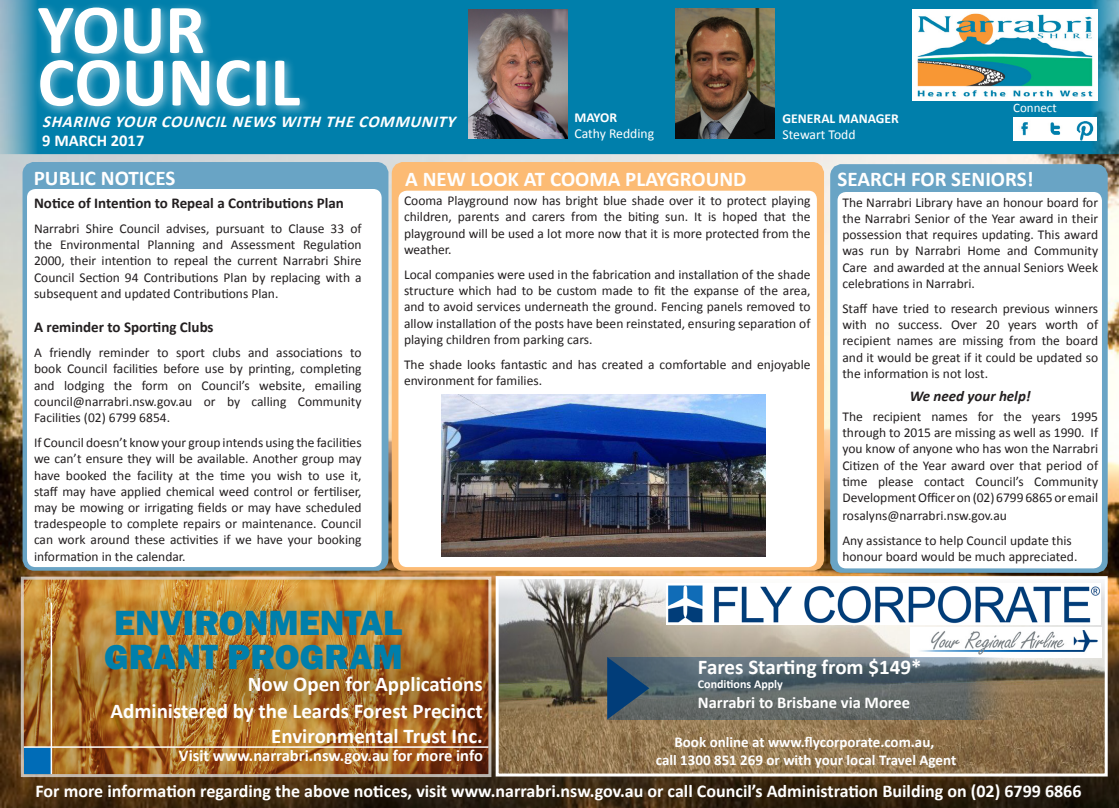
<style>
.page{position:relative;width:1119px;height:808px;background:#fff}
.page>*{position:absolute;margin:0;border:0;box-sizing:border-box;transform-origin:0 0}
.t1{font:700 70.5px "Calibri";letter-spacing:-.005em;color:#fff}
.t2{font:800 36px "Franklin Gothic";color:#007fab}
.t3{font:700 21px/25.2px "Calibri";color:#fff;text-align:right}
.t4{font:700 18px "Calibri";color:#fff}
.t5{font:700 16.5px "Calibri";color:#fff}
.t6{font:italic 700 16.5px "Calibri";color:#fff}
.t7{font:700 15px "Calibri";color:#fff}
.t8{font:700 15px "Calibri";color:#231f20}
.t9{font:italic 700 15px "Calibri";color:#231f20}
.t10{font:13.65px "Calibri";color:#fff}
.t11{font:700 13.65px "Calibri";color:#fff}
.t12{font:13.5px/16.2px "Calibri";color:#231f20;text-align:justify}
.t13{font:12.9px "Calibri";color:#fff}
.t14{font:700 12px "Calibri";color:#fff}
</style>
<div class="page">
<img style="left:0;top:154px;width:1118px;height:654px">
<svg style="left:0;top:0;width:1118px;height:154px;background:#0981ab"></svg>
<img style="left:1012px;top:117px;width:84px;height:24px">
<div style="left:33px;top:1px;width:278px;height:117px;background:#fff;opacity:.5"></div>
<img style="left:912px;top:9px;width:185px;height:92px">
<img style="left:499px;top:580px;width:604px;height:192px">
<div style="left:495px;top:576px;width:612px;height:200px;border:3px solid #fff"></div>
<img style="left:666px;top:584px;width:434px;height:40px">
<img style="left:910px;top:628px;width:190px;height:30px">
<svg style="left:606px;top:657px;width:414px;height:63px;background:#61696b"></svg>
<svg style="left:607px;top:657px;width:42px;height:62px;background:#2a4e70"></svg>
<img style="left:468px;top:9px;width:99px;height:129px">
<img style="left:675px;top:9px;width:99px;height:129px">
<img style="left:25px;top:581px;width:462px;height:192px">
<div style="left:24px;top:747px;width:27px;height:27px;background:#006cb7"></div>
<hr style="left:51px;top:603px;width:1px;height:171px;background:#fff">
<hr style="left:24px;top:746px;width:464px;height:2px;background:#fff">
<div style="left:30px;top:170px;width:351px;height:393px;background:#69a4c5;border-radius:4px"></div>
<div style="left:23px;top:162px;width:365px;height:409px;border:15px solid #69a4c5;border-radius:4px"></div>
<div style="left:27px;top:189px;width:354px;height:378px;background:#fff;border-radius:9px"></div>
<div style="left:399px;top:170px;width:417px;height:393px;background:#fcbb74;border-radius:4px"></div>
<div style="left:391px;top:162px;width:432px;height:409px;border:15px solid #fcbb74;border-radius:4px"></div>
<div style="left:398px;top:191px;width:418px;height:376px;background:#fff;border-radius:9px"></div>
<img style="left:441px;top:394px;width:324px;height:162px">
<div style="left:837px;top:172px;width:262px;height:393px;background:#69a4c5;border-radius:4px"></div>
<div style="left:830px;top:164px;width:277px;height:409px;border:15px solid #69a4c5;border-radius:4px"></div>
<div style="left:837px;top:192px;width:264px;height:376px;background:#fff;border-radius:9px"></div>
<p class="t1" style="left:38px;top:-16px;width:169px">YOUR</p>
<p class="t1" style="left:38px;top:37px;width:264px">COUNCIL</p>
<p class="t6" style="left:42px;top:110px;width:419px">SHARING YOUR COUNCILNEWSWITH THECOMMUNITY</p>
<p class="t5" style="left:42px;top:130px;width:104px">9 MARCH 2017</p>
<p class="t11" style="left:574px;top:108px;width:44px">MAYOR</p>
<p class="t10" style="left:574px;top:125px;width:81px">Cathy Redding</p>
<p class="t11" style="left:782px;top:110px;width:118px">GENERAL MANAGER</p>
<p class="t10" style="left:782px;top:126px;width:75px">Stewart Todd</p>
<p class="t13" style="left:1012px;top:100px;width:45px">Connect</p>
<p class="t3" style="left:34px;top:165px;width:143px">PUBLIC NOTICES</p>
<p class="t8" style="left:34px;top:193px;width:311px">Notice of Intention to Repeal a Contributions Plan</p>
<p class="t12" style="left:34px;top:220px;width:329px">Narrabri Shire Council advises, pursuant to Clause 33 of the Environmental Planning and Assessment Regulation 2000, their intention to repeal the current Narrabri Shire Council Section 94 Contributions Plan by replacing with a subsequent and updated Contributions Plan.</p>
<p class="t8" style="left:34px;top:317px;width:181px">A reminder to Sporting Clubs</p>
<p class="t12" style="left:34px;top:345px;width:329px">A friendly reminder to sport clubs and associations to book Council facilities before use by printing, completing and lodging the form on Council’s website, emailing council@narrabri.nsw.gov.au or by calling Community Facilities (02) 6799 6854.</p>
<p class="t12" style="left:34px;top:435px;width:329px">If Council doesn’t know your group intends using the facilities we can’t ensure they will be available. Another group may have booked the facility at the time you wish to use it, staff may have applied chemical weed control or fertiliser, may be mowing or irrigating fields or may have scheduled tradespeople to complete repairs or maintenance. Council can work around these activities if we have your booking information in the calendar.</p>
<p class="t3" style="left:405px;top:166px;width:343px">A NEW LOOK AT COOMA PLAYGROUND</p>
<p class="t3" style="left:837px;top:166px;width:197px">SEARCH FOR SENIORS!</p>
<p class="t12" style="left:842px;top:194px;width:257px">The Narrabri Library have an honour board for the Narrabri Senior of the Year award in their possession that requires updating. This award was run by Narrabri Home and Community Care and awarded at the annual Seniors Week celebrations in Narrabri.</p>
<p class="t12" style="left:842px;top:300px;width:257px">Staff have tried to research previous winners with no success. Over 20 years worth of recipient names are missing from the board and it would be great if it could be updated so the information is not lost.</p>
<p class="t9" style="left:909px;top:387px;width:123px">We need your help!</p>
<p class="t12" style="left:842px;top:408px;width:257px">The recipient names for the years 1995 through to 2015 are missing as well as 1990. If you know of anyone who has won the Narrabri Citizen of the Year award over that period of time please contact Council’s Community Development Officer on (02) 6799 6865 or email</p>
<p class="t12" style="left:842px;top:507px;width:166px">rosalyns@narrabri.nsw.gov.au</p>
<p class="t12" style="left:842px;top:533px;width:236px">Any assistance to help Council update this honour board would be much appreciated.</p>
<p class="t12" style="left:404px;top:193px;width:408px">Cooma Playground now has bright blue shade over it to protect playing children, parents and carers from the biting sun. It is hoped that the playground will be used a lot more now that it is more protected from the weather.</p>
<p class="t12" style="left:404px;top:266px;width:408px">Local companies were used in the fabrication and installation of the shade structure which had to be custom made to fit the expanse of the area, and to avoid services underneath the ground. Fencing panels removed to allow installation of the posts have been reinstated, ensuring separation of playing children from parking cars.</p>
<p class="t12" style="left:404px;top:356px;width:408px">The shade looks fantastic and has created a comfortable and enjoyable environment for families.</p>
<p class="t2" style="left:114px;top:599px;width:290px">ENVIRONMENTAL</p>
<p class="t2" style="left:104px;top:634px;width:300px">GRANT PROGRAM</p>
<p class="t3" style="left:248px;top:671px;width:237px">Now Open for Applications</p>
<p class="t3" style="left:110px;top:698px;width:374px">Administered by the Leards Forest Precinct<br>Environmental Trust Inc.</p>
<p class="t5" style="left:179px;top:745px;width:305px">Visit www.narrabri.nsw.gov.au for more info</p>
<p class="t3" style="left:698px;top:654px;width:225px">Fares Starting from $149*</p>
<p class="t14" style="left:698px;top:677px;width:86px">Conditions Apply</p>
<p class="t5" style="left:698px;top:692px;width:214px">Narrabri to Brisbane via Moree</p>
<p class="t7" style="left:674px;top:732px;width:261px">Book online at www.flycorporate.com.au,</p>
<p class="t7" style="left:655px;top:750px;width:302px">call 1300 851 269 or with your local Travel Agent</p>
<p class="t4" style="left:36px;top:779px;width:1047px">For more information regarding the above notices, visit www.narrabri.nsw.gov.au or call Council’s Administration Building on (02) 6799 6866</p>
</div>
